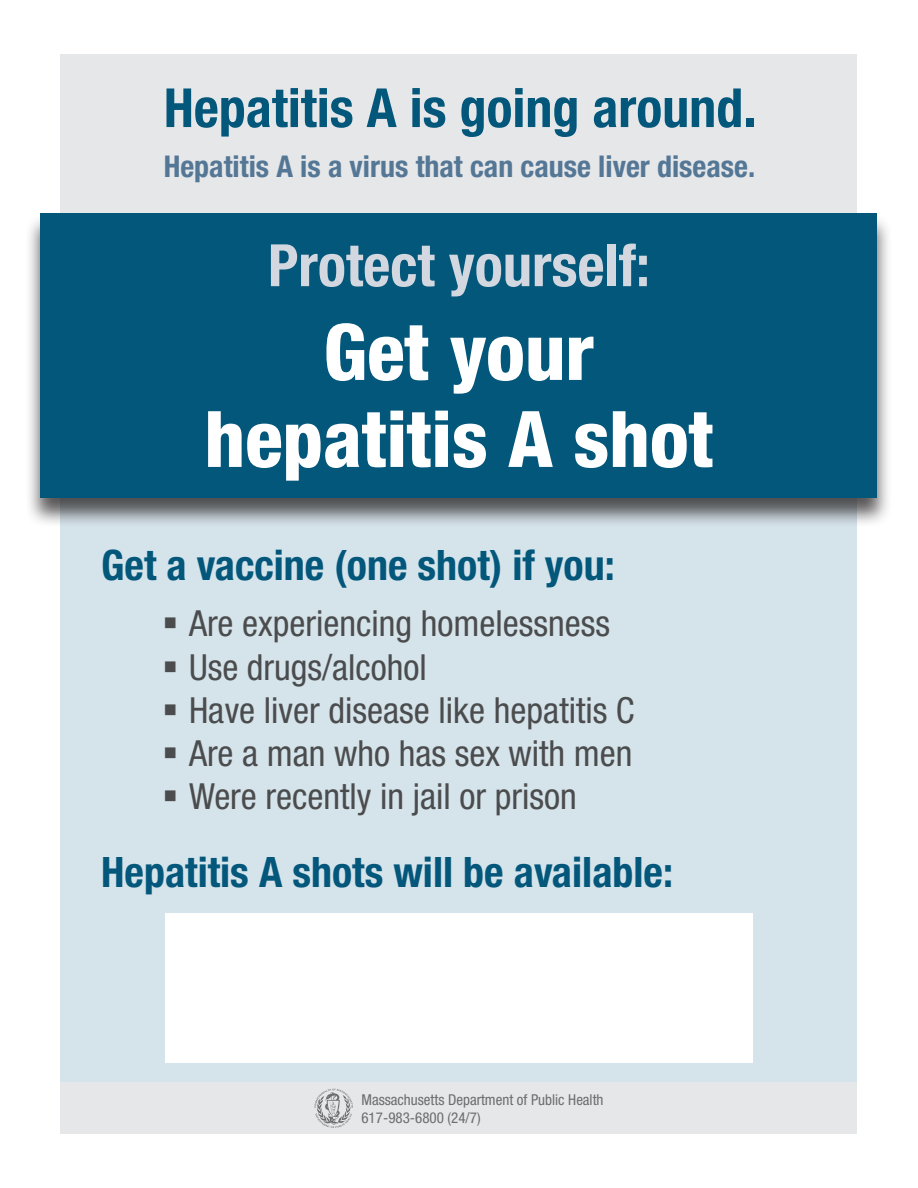
<style>
.page{position:relative;width:918px;height:1188px;background:#fff}
.page>*{position:absolute;margin:0;border:0;box-sizing:border-box;transform-origin:0 0}
.t1{font:800 condensed 78px/87px "Helvetica Neue LT Std";color:#fff;text-align:center}
.t2{font:700 condensed 58.5px "Helvetica Neue LT Std";color:#d2d7e0}
.t3{font:700 condensed 54px "Helvetica Neue LT Std";color:#03577b}
.Subheads{font:700 condensed 42px "Helvetica Neue LT Std";color:#03577b}
.t4{font:condensed 36px "Helvetica Neue LT Std";color:#4b4c4d}
.t5{font:700 condensed 30px "Helvetica Neue LT Std";color:#547796}
.t6{font:condensed 15px "Helvetica Neue LT Std";color:#6c6d70}
</style>
<div class="page">
<div style="left:61px;top:54px;width:796px;height:1080px;background:#e6e7e9"></div>
<div style="left:61px;top:403px;width:796px;height:678px;background:#d5e3ea"></div>
<div style="left:25px;top:213px;width:868px;height:315px;background:#231f20;opacity:.75"></div>
<div style="left:40px;top:213px;width:838px;height:285px;background:#03577b"></div>
<div style="left:165px;top:913px;width:587px;height:149px;background:#fff"></div>
<svg style="left:314px;top:1089px;width:39px;height:39px"></svg>
<p class="t3" style="left:164px;top:75px;width:594px">Hepatitis A is going around.</p>
<p class="t5" style="left:164px;top:148px;width:593px">Hepatitis A is a virus that can cause liver disease.</p>
<p class="t2" style="left:268px;top:230px;width:384px">Protect yourself:</p>
<p class="t1" style="left:205px;top:307px;width:510px">Get your hepatitis A shot</p>
<p class="Subheads" style="left:101px;top:539px;width:515px">Get a vaccine (one shot) if you:</p>
<p class="t4" style="left:162px;top:603px;width:450px">▪ Are experiencing homelessness</p>
<p class="t4" style="left:162px;top:646px;width:266px">▪ Use drugs/alcohol</p>
<p class="t4" style="left:162px;top:689px;width:474px">▪ Have liver disease like hepatitis C</p>
<p class="t4" style="left:162px;top:732px;width:472px">▪ Are a man who has sex with men</p>
<p class="t4" style="left:162px;top:776px;width:416px">▪ Were recently in jail or prison</p>
<p class="Subheads" style="left:101px;top:846px;width:573px">Hepatitis A shots will be available:</p>
<p class="t6" style="left:361px;top:1091px;width:244px">Massachusetts Department of Public Health</p>
<p class="t6" style="left:361px;top:1109px;width:121px">617-983-6800 (24/7)</p>
</div>
